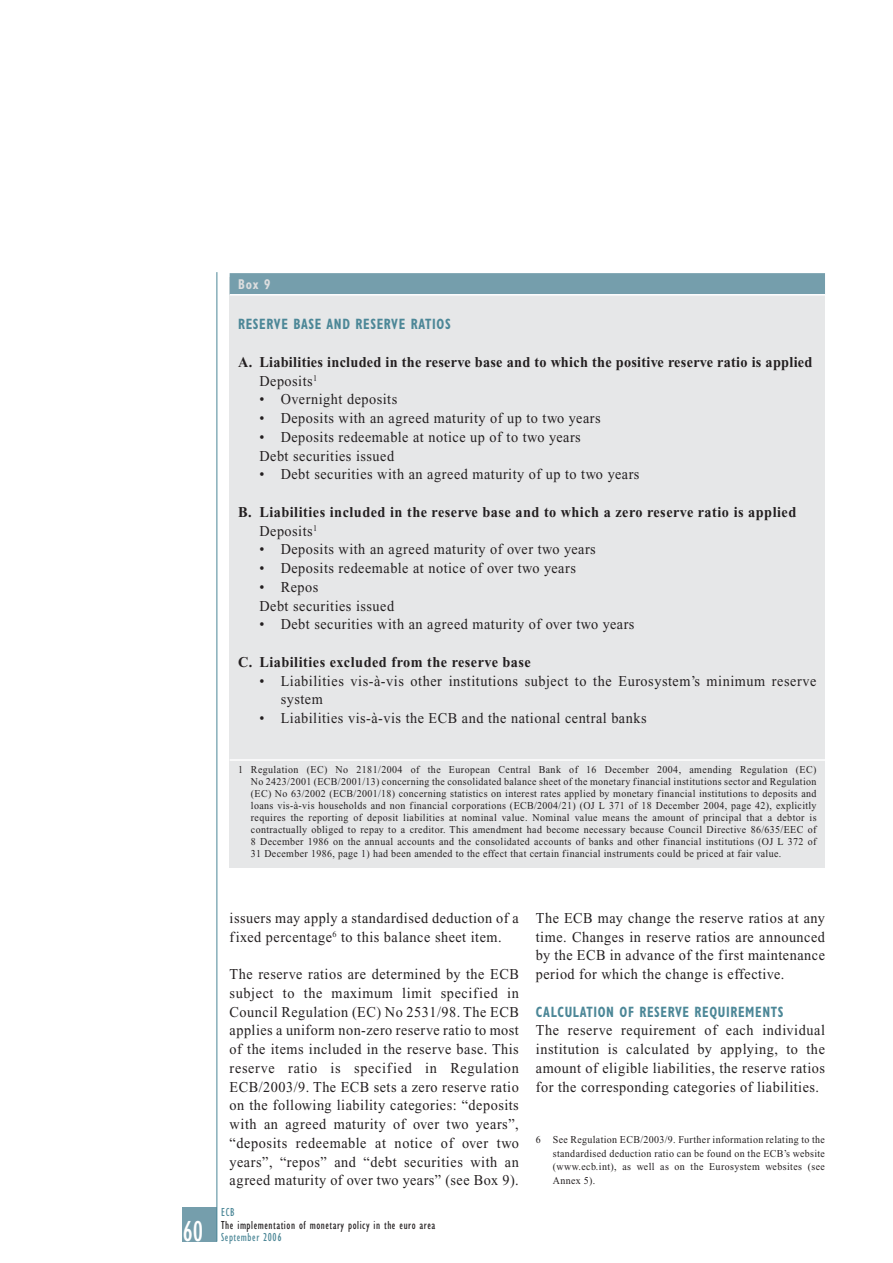
<style>
.page{position:relative;width:893px;height:1263px;background:#fff}
.page>*{position:absolute;margin:0;border:0;box-sizing:border-box;transform-origin:0 0}
.t1{font:condensed 30px "Gill Sans";color:#fff;scale:.95 1}
.t2{font:15px/18.8px "Times New Roman";letter-spacing:.035em;color:#231f20;scale:.95 1}
.t3{font:700 15px/18.8px "Times New Roman";letter-spacing:.025em;color:#231f20;scale:.95 1}
.t4{font:700 condensed 15px "Gill Sans";letter-spacing:.05em;color:#4c8797;scale:.85 1}
.t5{font:700 condensed 14.25px "Gill Sans";color:#dcddde;scale:.85 1}
.t6{font:condensed 12px "Gill Sans";letter-spacing:.05em;color:#231f20;scale:.95 1}
.t7{font:condensed 12px "Gill Sans";letter-spacing:.05em;color:#4c8797;scale:.95 1}
.t8{font:10.5px/12px "Times New Roman";letter-spacing:.035em;color:#231f20;text-align:justify;scale:.95 1}
.s1{font-weight:400}
</style>
<div class="page">
<div style="left:183px;top:1208px;width:34px;height:34px;background:#759eac"></div>
<hr style="left:217px;top:272px;width:1px;height:970px;background:#4c8797">
<div style="left:230px;top:278px;width:595px;height:590px;background:#e6e7e8"></div>
<div style="left:230px;top:273px;width:595px;height:22px;background:#759eac"></div>
<hr style="left:230px;top:294px;width:595px;height:2px;background:#fff">
<hr style="left:230px;top:759px;width:595px;height:2px;background:#fff">
<p class="t5" style="left:238px;top:279px;width:40px">Box 9</p>
<p class="t4" style="left:238px;top:319px;width:252px">RESERVE BASE AND RESERVE RATIOS</p>
<p class="t3" style="left:259px;top:354px;width:584px;text-indent:-21px">A. Liabilities included in the reserve base and to which the positive reserve ratio is applied<br><span class="s1">Deposits</span><sup>1</sup></p>
<p class="t2" style="left:259px;top:391px;width:147px">• Overnight deposits</p>
<p class="t2" style="left:259px;top:410px;width:361px">• Deposits with an agreed maturity of up to two years</p>
<p class="t2" style="left:259px;top:429px;width:340px">• Deposits redeemable at notice up of to two years<br>Debt securities issued</p>
<p class="t2" style="left:259px;top:466px;width:401px">• Debt securities with an agreed maturity of up to two years</p>
<p class="t3" style="left:259px;top:504px;width:567px;text-indent:-21px">B. Liabilities included in the reserve base and to which a zero reserve ratio is applied<br><span class="s1">Deposits</span><sup>1</sup></p>
<p class="t2" style="left:259px;top:541px;width:356px">• Deposits with an agreed maturity of over two years</p>
<p class="t2" style="left:259px;top:560px;width:335px">• Deposits redeemable at notice of over two years</p>
<p class="t2" style="left:259px;top:579px;width:143px">• Repos<br>Debt securities issued</p>
<p class="t2" style="left:259px;top:616px;width:396px">• Debt securities with an agreed maturity of over two years</p>
<p class="t3" style="left:238px;top:654px;width:310px">C. Liabilities excluded from the reserve base</p>
<p class="t2" style="left:281px;top:673px;width:565px;text-indent:-21px">• Liabilities vis-à-vis other institutions subject to the Eurosystem’s minimum reserve system</p>
<p class="t2" style="left:259px;top:710px;width:409px">• Liabilities vis-à-vis the ECB and the national central banks</p>
<p class="t8" style="left:251px;top:764px;width:597px;text-indent:-13px">1 Regulation (EC) No 2181/2004 of the European Central Bank of 16 December 2004, amending Regulation (EC)<br>No 2423/2001 (ECB/2001/13) concerning the consolidated balance sheet of the monetary financial institutions sector and Regulation (EC) No 63/2002 (ECB/2001/18) concerning statistics on interest rates applied by monetary financial institutions to deposits and loans vis-à-vis households and non financial corporations (ECB/2004/21) (OJ L 371 of 18 December 2004, page 42), explicitly requires the reporting of deposit liabilities at nominal value. Nominal value means the amount of principal that a debtor is contractually obliged to repay to a creditor. This amendment had become necessary because Council Directive 86/635/EEC of 8 December 1986 on the annual accounts and the consolidated accounts of banks and other financial institutions (OJ L 372 of 31 December 1986, page 1) had been amended to the effect that certain financial instruments could be priced at fair value.</p>
<h1 class="t1" style="left:182px;top:1221px;width:23px">60</h1>
<p class="t2" style="left:230px;top:910px;width:306px">issuers may apply a standardised deduction of a fixed percentage<sup>6</sup> to this balance sheet item.</p>
<p class="t2" style="left:230px;top:966px;width:306px;text-align:justify">The reserve ratios are determined by the ECB subject to the maximum limit specified in Council Regulation (EC) No 2531/98. The ECB applies a uniform non-zero reserve ratio to most of the items included in the reserve base. This reserve ratio is specified in Regulation ECB/2003/9. The ECB sets a zero reserve ratio on the following liability categories: “deposits with an agreed maturity of over two years”, “deposits redeemable at notice of over two years”, “repos” and “debt securities with an agreed maturity of over two years” (see Box 9).</p>
<p class="t7" style="left:221px;top:1208px;width:16px">ECB</p>
<p class="t6" style="left:221px;top:1220px;width:227px">The implementation of monetary policy in the euro area</p>
<p class="t7" style="left:221px;top:1233px;width:65px">September 2006</p>
<p class="t2" style="left:536px;top:910px;width:306px;text-align:justify">The ECB may change the reserve ratios at any time. Changes in reserve ratios are announced by the ECB in advance of the first maintenance period for which the change is effective.</p>
<p class="t4" style="left:536px;top:1006px;width:293px">CALCULATION OF RESERVE REQUIREMENTS</p>
<p class="t2" style="left:536px;top:1022px;width:306px;text-align:justify">The reserve requirement of each individual institution is calculated by applying, to the amount of eligible liabilities, the reserve ratios for the corresponding categories of liabilities.</p>
<p class="t8" style="left:553px;top:1134px;width:288px;line-height:13.5px;text-indent:-17px">6 See Regulation ECB/2003/9. Further information relating to the standardised deduction ratio can be found on the ECB’s website (www.ecb.int), as well as on the Eurosystem websites (see Annex 5).</p>
</div>
